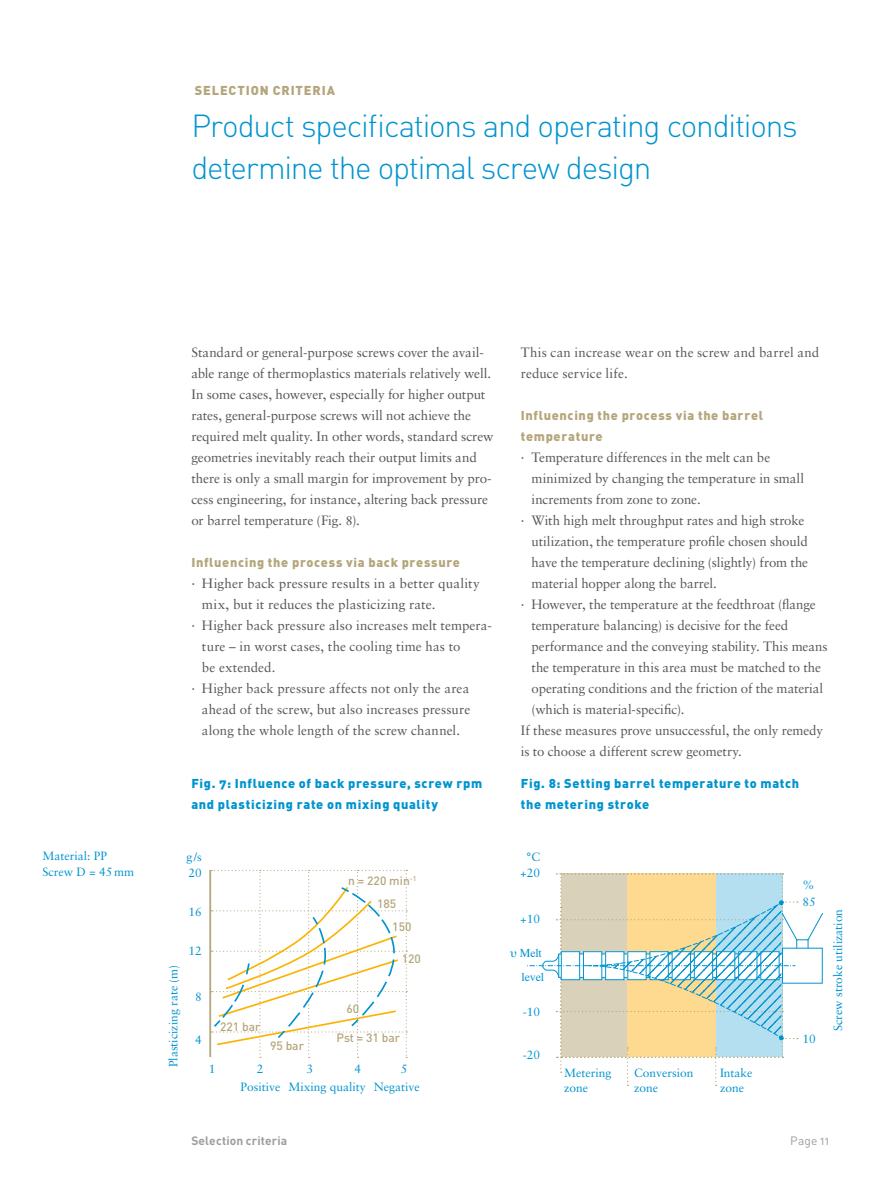
<style>
.page{position:relative;width:893px;height:1191px;background:#fff}
.page>*{position:absolute;margin:0;border:0;box-sizing:border-box;transform-origin:0 0}
.t1{font:300 31.5px/42px "DIN Pro";letter-spacing:-.04em;color:#0094cf}
.t2{font:13.5px/21px "Sabon LT Std";color:#565757}
.t3{font:900 12.75px/21px "DIN Pro";letter-spacing:.05em;color:#0094cf}
.t4{font:900 12.75px/21px "DIN Pro";letter-spacing:.05em;color:#b4a67b}
.t5{font:900 12.75px "DIN Pro";letter-spacing:.07em;color:#b4a67b}
.t6{font:12px/16.5px "Sabon LT Std";color:#0094cf}
.t7{font:500 12px "DIN Pro";color:#b4a67b}
.t8{font:700 12px "DIN Pro";letter-spacing:.005em;color:#9b9d9f}
.t9{font:12px/24px "Times";letter-spacing:-.015em;color:#0094cf}
.t10{font:12px "DIN Pro";letter-spacing:.005em;color:#9b9d9f}
</style>
<div class="page">
<svg style="left:211px;top:870px;width:196px;height:188px"></svg>
<hr style="left:209px;top:870px;width:2px;height:187px;background:#b4a67b">
<svg style="left:527px;top:873px;width:296px;height:213px"></svg>
<p class="t5" style="left:195px;top:81px;width:142px">SELECTION CRITERIA</p>
<h1 class="t1" style="left:191px;top:103px;width:608px">Product specifications and operating conditions determine the optimal screw design</h1>
<p class="t6" style="left:43px;top:847px;width:93px">Material: PP<br>Screw D = 45mm</p>
<p class="t2" style="left:191px;top:342px;width:304px">Standard or general-purpose screws cover the avail&shy;able range of thermoplastics materials relatively well.<br>In some cases, however, especially for higher output rates, general-purpose screws will not achieve the required melt quality. In other words, standard screw geometries inevitably reach their output limits and there is only a small margin for improvement by pro&shy;cess engineering, for instance, altering back pressure or barrel temperature (Fig. 8).</p>
<p class="t4" style="left:191px;top:551px;width:270px">Influencing the process via back pressure</p>
<p class="t2" style="left:191px;top:573px;width:290px">· Higher back pressure results in a better quality</p>
<p class="t2" style="left:202px;top:594px;width:235px">mix, but it reduces the plasticizing rate.</p>
<p class="t2" style="left:191px;top:615px;width:302px">· Higher back pressure also increases melt tempera-</p>
<p class="t2" style="left:202px;top:636px;width:260px">ture – in worst cases, the cooling time has to</p>
<p class="t2" style="left:202px;top:657px;width:75px">be extended.</p>
<p class="t2" style="left:191px;top:678px;width:279px">· Higher back pressure affects not only the area</p>
<p class="t2" style="left:202px;top:699px;width:270px">ahead of the screw, but also increases pressure</p>
<p class="t2" style="left:202px;top:720px;width:260px">along the whole length of the screw channel.</p>
<p class="t3" style="left:191px;top:772px;width:292px">Fig. 7: Influence of back pressure, screw rpm and plasticizing rate on mixing quality</p>
<p class="t6" style="left:186px;top:848px;width:17px">g/s<br>20</p>
<p class="t6" style="left:189px;top:903px;width:15px">16</p>
<p class="t6" style="left:189px;top:942px;width:15px">12</p>
<p class="t6" style="left:195px;top:988px;width:8px">8</p>
<p class="t6" style="left:195px;top:1031px;width:8px">4</p>
<p class="t6" style="left:165px;top:1067px;width:104px;rotate:-90deg">Plasticizing rate (m)</p>
<p class="t7" style="left:348px;top:872px;width:70px">n = 220 min<sup>-1</sup></p>
<p class="t7" style="left:377px;top:895px;width:21px">185</p>
<p class="t7" style="left:392px;top:918px;width:21px">150</p>
<p class="t7" style="left:220px;top:1019px;width:42px">221 bar</p>
<p class="t7" style="left:270px;top:1037px;width:35px">95 bar</p>
<p class="t7" style="left:347px;top:1000px;width:14px">60</p>
<p class="t7" style="left:402px;top:950px;width:21px">120</p>
<p class="t7" style="left:337px;top:1029px;width:65px">Pst = 31 bar</p>
<p class="t6" style="left:209px;top:1060px;width:8px">1</p>
<p class="t6" style="left:257px;top:1060px;width:8px">2</p>
<p class="t6" style="left:306px;top:1060px;width:8px">3</p>
<p class="t6" style="left:354px;top:1060px;width:8px">4</p>
<p class="t6" style="left:401px;top:1060px;width:8px">5</p>
<p class="t6" style="left:240px;top:1078px;width:181px">Positive Mixing quality Negative</p>
<p class="t8" style="left:191px;top:1132px;width:97px">Selection criteria</p>
<p class="t2" style="left:521px;top:342px;width:300px">This can increase wear on the screw and barrel and reduce service life.</p>
<p class="t4" style="left:521px;top:404px;width:244px">Influencing the process via the barrel temperature</p>
<p class="t2" style="left:521px;top:447px;width:251px">· Temperature differences in the melt can be</p>
<p class="t2" style="left:531px;top:468px;width:274px">minimized by changing the temperature in small</p>
<p class="t2" style="left:531px;top:489px;width:171px">increments from zone to zone.</p>
<p class="t2" style="left:521px;top:510px;width:285px">· With high melt throughput rates and high stroke</p>
<p class="t2" style="left:531px;top:531px;width:278px">utilization, the temperature profile chosen should</p>
<p class="t2" style="left:531px;top:552px;width:278px">have the temperature declining (slightly) from the</p>
<p class="t2" style="left:531px;top:573px;width:187px">material hopper along the barrel.</p>
<p class="t2" style="left:521px;top:594px;width:296px">· However, the temperature at the feedthroat (flange</p>
<p class="t2" style="left:531px;top:615px;width:258px">temperature balancing) is decisive for the feed</p>
<p class="t2" style="left:531px;top:636px;width:298px">performance and the conveying stability. This means</p>
<p class="t2" style="left:531px;top:657px;width:291px">the temperature in this area must be matched to the</p>
<p class="t2" style="left:531px;top:678px;width:293px">operating conditions and the friction of the material</p>
<p class="t2" style="left:531px;top:699px;width:154px">(which is material-specific).</p>
<p class="t2" style="left:521px;top:720px;width:304px">If these measures prove unsuccessful, the only remedy</p>
<p class="t2" style="left:521px;top:741px;width:222px">is to choose a different screw geometry.</p>
<p class="t3" style="left:521px;top:772px;width:280px">Fig. 8: Setting barrel temperature to match the metering stroke</p>
<p class="t6" style="left:520px;top:848px;width:22px;text-align:center">°C +20</p>
<p class="t6" style="left:520px;top:910px;width:22px">+10</p>
<p class="t9" style="left:520px;top:942px;width:26px">Melt level</p>
<p class="t6" style="left:523px;top:1003px;width:19px">-10</p>
<p class="t6" style="left:523px;top:1046px;width:19px">-20</p>
<p class="t6" style="left:564px;top:1064px;width:49px;line-height:15px">Metering zone</p>
<p class="t6" style="left:634px;top:1064px;width:61px;line-height:15px">Conversion zone</p>
<p class="t6" style="left:720px;top:1064px;width:34px;line-height:15px">Intake zone</p>
<p class="t6" style="left:803px;top:876px;width:15px">%<br>85</p>
<p class="t6" style="left:803px;top:1030px;width:15px">10</p>
<p class="t6" style="left:829px;top:1031px;width:124px;rotate:-90deg">Screw stroke utilization</p>
<p class="t10" style="left:790px;top:1132px;width:40px">Page 11</p>
</div>
